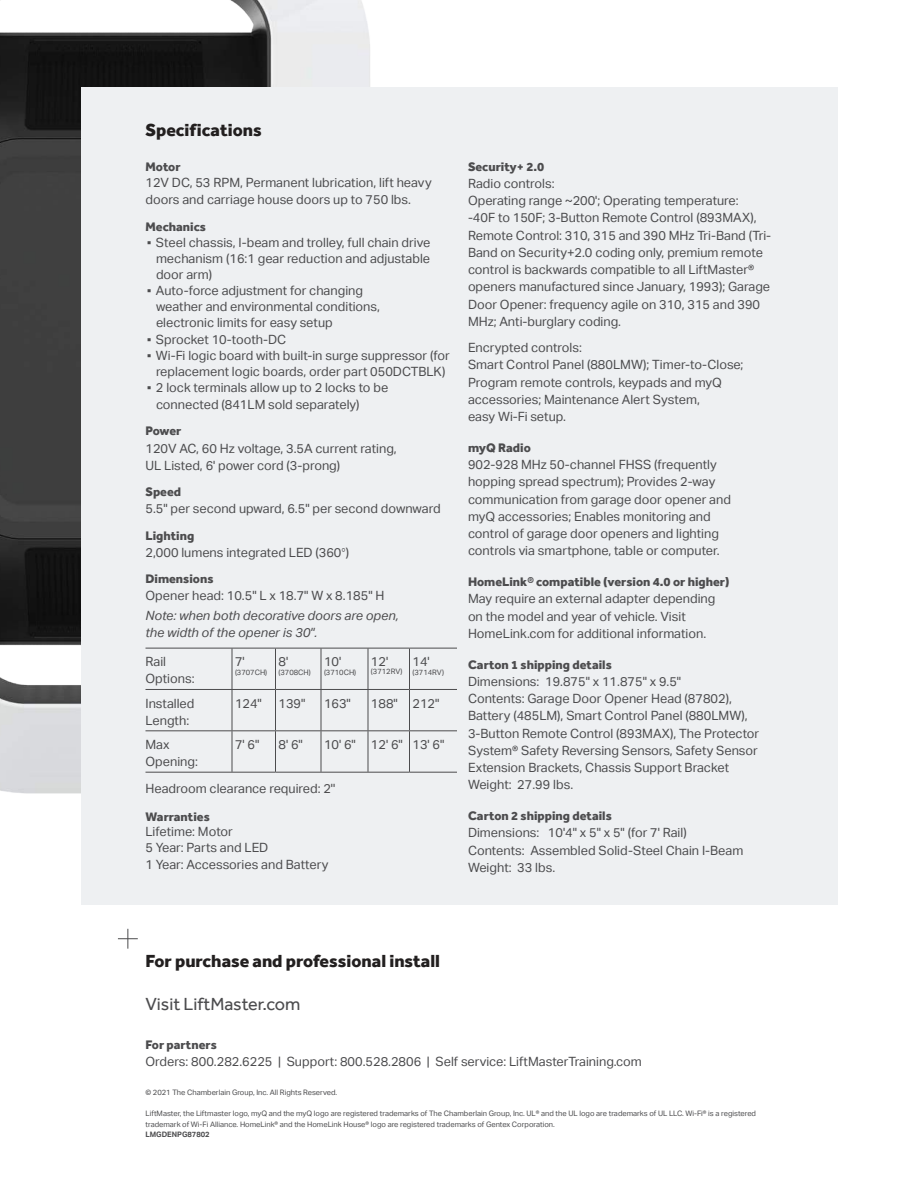
<style>
.page{position:relative;width:918px;height:1188px;background:#fff}
.page>*{position:absolute;margin:0;border:0;box-sizing:border-box;transform-origin:0 0}
.t1{font:800 18px "Effra";color:#221f1f}
.t2{font:18px "Effra";color:#4c4c4e}
.t3{font:12.75px/17.2px "Aktiv Grotesk";color:#4c4c4e}
.t4{font:800 12.75px "Effra";color:#4c4c4e}
.t5{font:italic 12.75px/17.2px "Aktiv Grotesk";color:#4c4c4e}
.t6{font:7.5px/10.5px "Aktiv Grotesk";color:#4c4c4e}
.t7{font:700 7.5px "Aktiv Grotesk";color:#4c4c4e}
.s1{font-family:"Helvetica LT";font-stretch:condensed}
</style>
<div class="page">
<img style="left:0;top:0;width:370px;height:794px">
<div style="left:81px;top:87px;width:756px;height:817px;background:#eef0f2"></div>
<svg style="left:118px;top:929px;width:20px;height:20px"></svg>
<hr style="left:146px;top:648px;width:86px;height:1px;background:#4c4c4e">
<hr style="left:232px;top:648px;width:44px;height:1px;background:#4c4c4e">
<hr style="left:232px;top:648px;width:1px;height:41px;background:#4c4c4e">
<hr style="left:276px;top:648px;width:45px;height:1px;background:#4c4c4e">
<hr style="left:275px;top:648px;width:1px;height:41px;background:#4c4c4e">
<hr style="left:321px;top:648px;width:47px;height:1px;background:#4c4c4e">
<hr style="left:321px;top:648px;width:1px;height:41px;background:#4c4c4e">
<hr style="left:368px;top:648px;width:42px;height:1px;background:#4c4c4e">
<hr style="left:368px;top:648px;width:1px;height:41px;background:#4c4c4e">
<hr style="left:410px;top:648px;width:47px;height:1px;background:#4c4c4e">
<hr style="left:409px;top:648px;width:1px;height:41px;background:#4c4c4e">
<hr style="left:146px;top:689px;width:86px;height:1px;background:#4c4c4e">
<hr style="left:232px;top:689px;width:44px;height:1px;background:#4c4c4e">
<hr style="left:232px;top:690px;width:1px;height:40px;background:#4c4c4e">
<hr style="left:276px;top:689px;width:45px;height:1px;background:#4c4c4e">
<hr style="left:275px;top:690px;width:1px;height:40px;background:#4c4c4e">
<hr style="left:321px;top:689px;width:47px;height:1px;background:#4c4c4e">
<hr style="left:321px;top:690px;width:1px;height:40px;background:#4c4c4e">
<hr style="left:368px;top:689px;width:42px;height:1px;background:#4c4c4e">
<hr style="left:368px;top:690px;width:1px;height:40px;background:#4c4c4e">
<hr style="left:410px;top:689px;width:47px;height:1px;background:#4c4c4e">
<hr style="left:409px;top:690px;width:1px;height:40px;background:#4c4c4e">
<hr style="left:146px;top:730px;width:86px;height:1px;background:#4c4c4e">
<hr style="left:232px;top:730px;width:44px;height:1px;background:#4c4c4e">
<hr style="left:232px;top:731px;width:1px;height:41px;background:#4c4c4e">
<hr style="left:276px;top:730px;width:45px;height:1px;background:#4c4c4e">
<hr style="left:275px;top:731px;width:1px;height:41px;background:#4c4c4e">
<hr style="left:321px;top:730px;width:47px;height:1px;background:#4c4c4e">
<hr style="left:321px;top:731px;width:1px;height:41px;background:#4c4c4e">
<hr style="left:368px;top:730px;width:42px;height:1px;background:#4c4c4e">
<hr style="left:368px;top:731px;width:1px;height:41px;background:#4c4c4e">
<hr style="left:410px;top:730px;width:47px;height:1px;background:#4c4c4e">
<hr style="left:409px;top:731px;width:1px;height:41px;background:#4c4c4e">
<hr style="left:146px;top:772px;width:86px;height:1px;background:#4c4c4e">
<hr style="left:232px;top:772px;width:44px;height:1px;background:#4c4c4e">
<hr style="left:276px;top:772px;width:45px;height:1px;background:#4c4c4e">
<hr style="left:321px;top:772px;width:47px;height:1px;background:#4c4c4e">
<hr style="left:368px;top:772px;width:42px;height:1px;background:#4c4c4e">
<hr style="left:410px;top:772px;width:47px;height:1px;background:#4c4c4e">
<h1 class="t1" style="left:146px;top:124px;width:118px">Specifications</h1>
<p class="t4" style="left:146px;top:162px;width:37px">Motor</p>
<p class="t3" style="left:146px;top:175px;width:288px">12V DC, 53 RPM, Permanent lubrication, lift heavy doors and carriage house doors up to 750 lbs.</p>
<p class="t4" style="left:146px;top:222px;width:62px">Mechanics</p>
<p class="t3" style="left:156px;top:234px;width:276px;line-height:16.2px;text-align:justify;text-indent:-10px">▪ Steel chassis, I-beam and trolley, full chain drive mechanism (16:1 gear reduction and adjustable door arm)</p>
<p class="t3" style="left:156px;top:283px;width:226px;line-height:16.2px;text-indent:-10px">▪ Auto-force adjustment for changing weather and environmental conditions, electronic limits for easy setup</p>
<p class="t3" style="left:146px;top:331px;width:142px">▪ Sprocket 10-tooth-DC</p>
<p class="t3" style="left:146px;top:347px;width:306px;line-height:16.2px;text-align:center">▪ Wi-Fi logic board with built-in surge suppressor (for replacement logic boards, order part 050DCTBLK)</p>
<p class="t3" style="left:156px;top:379px;width:234px;text-indent:-10px">▪ 2 lock terminals allow up to 2 locks to be connected (841LM sold separately)</p>
<p class="t4" style="left:146px;top:426px;width:37px">Power</p>
<p class="t3" style="left:146px;top:440px;width:253px">120V AC, 60 Hz voltage, 3.5A current rating,<br>UL Listed, 6' power cord (3-prong)</p>
<p class="t4" style="left:146px;top:487px;width:37px">Speed</p>
<p class="t3" style="left:146px;top:501px;width:297px">5.5" per second upward, 6.5" per second downward</p>
<p class="t4" style="left:146px;top:531px;width:50px">Lighting</p>
<p class="t3" style="left:146px;top:545px;width:205px">2,000 lumens integrated LED (360<span class="s1">°</span>)</p>
<p class="t4" style="left:146px;top:574px;width:70px">Dimensions</p>
<p class="t3" style="left:146px;top:587px;width:240px">Opener head: 10.5" L x 18.7" W x 8.185" H</p>
<p class="t5" style="left:146px;top:608px;width:255px">Note: when both decorative doors are open, the width of the opener is 30".</p>
<p class="t3" style="left:146px;top:654px;width:51px">Rail<br>Options:</p>
<p class="t3" style="left:235px;top:654px;width:11px">7'</p>
<p class="t3" style="left:279px;top:654px;width:11px">8'</p>
<p class="t6" style="left:279px;top:667px;width:34px">(3708CH)</p>
<p class="t3" style="left:324px;top:654px;width:19px">10'</p>
<p class="t6" style="left:324px;top:667px;width:34px">(3710CH)</p>
<p class="t3" style="left:371px;top:654px;width:19px">12'</p>
<p class="t6" style="left:371px;top:666px;width:33px">(3712RV)</p>
<p class="t3" style="left:412px;top:654px;width:19px">14'</p>
<p class="t6" style="left:412px;top:668px;width:33px">(3714RV)</p>
<p class="t6" style="left:235px;top:667px;width:34px">(3707CH)</p>
<p class="t3" style="left:146px;top:695px;width:50px">Installed<br>Length:</p>
<p class="t3" style="left:235px;top:696px;width:28px">124"</p>
<p class="t3" style="left:279px;top:696px;width:28px">139"</p>
<p class="t3" style="left:324px;top:696px;width:28px">163"</p>
<p class="t3" style="left:371px;top:696px;width:70px">188" 212"</p>
<p class="t3" style="left:146px;top:737px;width:54px">Max<br>Opening:</p>
<p class="t3" style="left:235px;top:737px;width:26px">7' 6"</p>
<p class="t3" style="left:279px;top:737px;width:26px">8' 6"</p>
<p class="t3" style="left:324px;top:737px;width:122px">10' 6" 12' 6" 13' 6"</p>
<p class="t3" style="left:146px;top:780px;width:191px">Headroom clearance required: 2''</p>
<p class="t4" style="left:146px;top:812px;width:66px">Warranties</p>
<p class="t3" style="left:146px;top:825px;width:184px;line-height:16.2px">Lifetime: Motor<br>5 Year: Parts and LED<br>1 Year: Accessories and Battery</p>
<p class="t4" style="left:468px;top:162px;width:78px">Security+ 2.0</p>
<p class="t3" style="left:468px;top:176px;width:305px">Radio controls:<br>Operating range ~200'; Operating temperature:<br>-40F to 150F; 3-Button Remote Control (893MAX), Remote Control: 310, 315 and 390 MHz Tri-Band (Tri-Band on Security+2.0 coding only, premium remote control is backwards compatible to all LiftMaster® openers manufactured since January, 1993); Garage Door Opener: frequency agile on 310, 315 and 390<br>MHz; Anti-burglary coding.</p>
<p class="t3" style="left:468px;top:340px;width:277px">Encrypted controls:<br>Smart Control Panel (880LMW); Timer-to-Close; Program remote controls, keypads and myQ accessories; Maintenance Alert System,<br>easy Wi-Fi setup.</p>
<p class="t4" style="left:468px;top:443px;width:64px">myQ Radio</p>
<p class="t3" style="left:468px;top:456px;width:265px">902-928 MHz 50-channel FHSS (frequently hopping spread spectrum); Provides 2-way communication from garage door opener and myQ accessories; Enables monitoring and control of garage door openers and lighting controls via smartphone, table or computer.</p>
<p class="t4" style="left:468px;top:577px;width:263px">HomeLink® compatible (version 4.0 or higher)</p>
<p class="t3" style="left:468px;top:590px;width:249px">May require an external adapter depending on the model and year of vehicle. Visit<br>HomeLink.com for additional information.</p>
<p class="t4" style="left:468px;top:660px;width:145px">Carton 1 shipping details</p>
<p class="t3" style="left:468px;top:674px;width:293px">Dimensions: 19.875" x 11.875" x 9.5"<br>Contents: Garage Door Opener Head (87802), Battery (485LM), Smart Control Panel (880LMW), 3-Button Remote Control (893MAX), The Protector System® Safety Reversing Sensors, Safety Sensor Extension Brackets, Chassis Support Bracket Weight: 27.99 lbs.</p>
<p class="t4" style="left:468px;top:811px;width:145px">Carton 2 shipping details</p>
<p class="t3" style="left:468px;top:825px;width:277px">Dimensions: 10'4" x 5" x 5" (for 7' Rail)<br>Contents: Assembled Solid-Steel Chain I-Beam<br>Weight: 33 lbs.</p>
<h1 class="t1" style="left:146px;top:954px;width:296px">For purchase and professional install</h1>
<h1 class="t2" style="left:146px;top:998px;width:156px">Visit LiftMaster.com</h1>
<p class="t4" style="left:146px;top:1040px;width:73px">For partners</p>
<p class="t3" style="left:146px;top:1053px;width:498px">Orders: 800.282.6225 | Support: 800.528.2806 | Self service: LiftMasterTraining.com</p>
<p class="t6" style="left:146px;top:1087px;width:193px">© 2021 The Chamberlain Group, Inc. All Rights Reserved.</p>
<p class="t6" style="left:146px;top:1108px;width:612px">LiftMaster, the Liftmaster logo, myQ and the myQ logo are registered trademarks of The Chamberlain Group, Inc. UL® and the UL logo are trademarks of UL LLC. Wi-Fi® is a registered trademark of Wi-Fi Alliance. HomeLink® and the HomeLink House® logo are registered trademarks of Gentex Corporation.</p>
<p class="t7" style="left:146px;top:1130px;width:66px">LMGDENPG87802</p>
</div>
